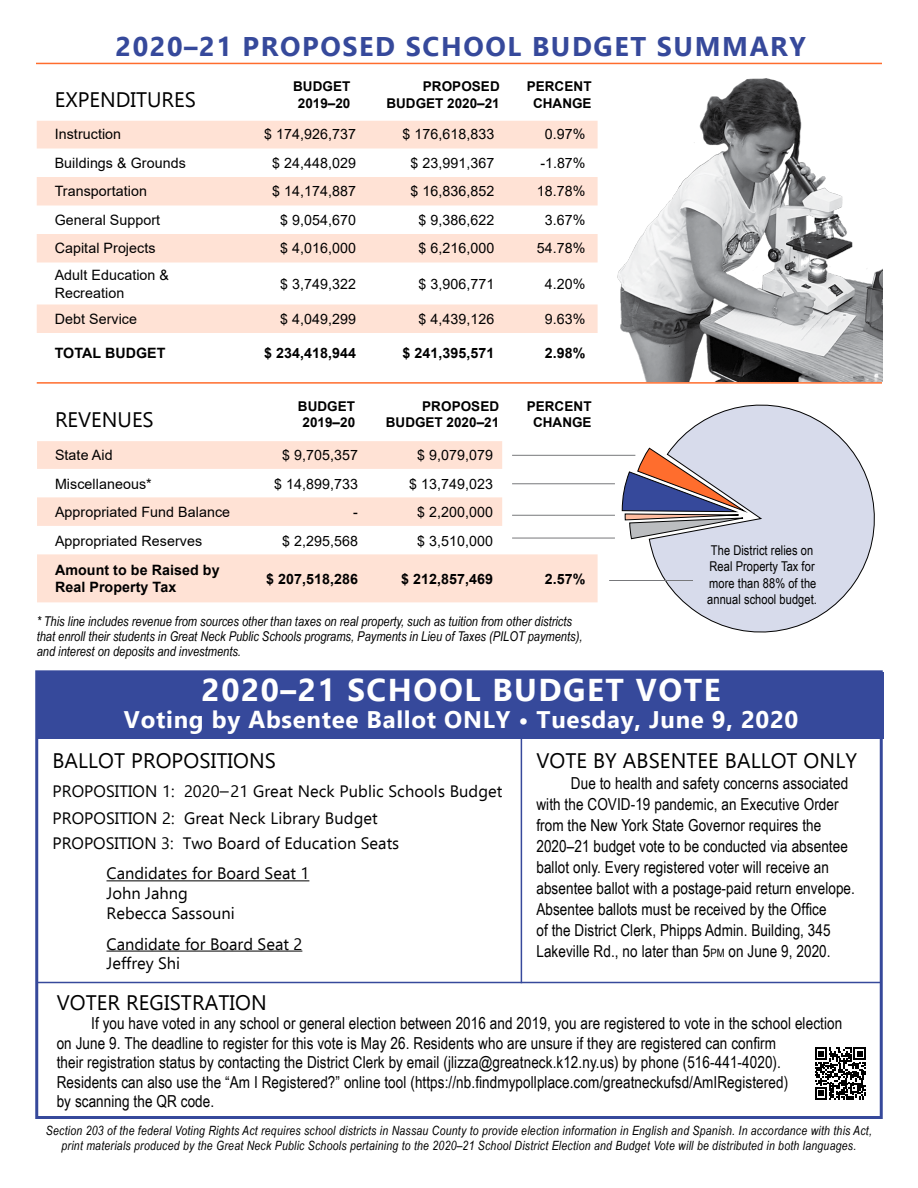
<style>
.page{position:relative;width:918px;height:1188px;background:#fff}
.page>*{position:absolute;margin:0;border:0;box-sizing:border-box;transform-origin:0 0}
.t1{font:700 31.5px "Ebrima";letter-spacing:.05em;color:#fff}
.t2{font:700 27px "Ebrima";letter-spacing:.06em;color:#36499b}
.t3{font:700 24px "Ebrima";letter-spacing:.03em;color:#fff}
.t4{font:21px "Ebrima";letter-spacing:.005em;color:#000}
.t5{font:16.5px/21px "Arial Narrow";letter-spacing:.005em;color:#000}
.t6{font:16.5px/19.8px "Ebrima";color:#000}
.t7{font:14.25px/17.1px "Arial";letter-spacing:.005em;color:#000}
.t8{font:700 14.25px/17.1px "Arial";letter-spacing:.005em;color:#000}
.t9{font:italic 13.5px/15px "Arial Narrow";color:#000}
.t10{font:700 13.5px/16.2px "Arial";letter-spacing:.005em;color:#000;text-align:center}
.t11{font:13.5px/16.2px "Arial Narrow";letter-spacing:.005em;color:#000}
.t12{font:italic 12.75px/15px "Arial Narrow";letter-spacing:.02em;color:#000;text-align:center}
.s1{font-size:18px}
.s2{font-size:11.55px}
.s3{font-style:normal}
</style>
<div class="page">
<svg style="left:37px;top:121px;width:561px;height:212px;fill:#ffe2d5"></svg>
<div style="left:37px;top:673px;width:846px;height:66px;background:#36499b"></div>
<hr style="left:106px;top:880px;width:203px;height:1px;background:#000">
<hr style="left:106px;top:951px;width:196px;height:1px;background:#000">
<hr style="left:36px;top:63px;width:846px;height:1px;background:#ff6d2d">
<img style="left:617px;top:78px;width:266px;height:304px">
<div style="left:35px;top:670px;width:848px;height:449px;border:3px solid #36499b"></div>
<hr style="left:38px;top:982px;width:844px;height:1px;background:#36499b">
<hr style="left:521px;top:734px;width:1px;height:249px;background:#36499b">
<svg style="left:815px;top:1048px;width:51px;height:52px"></svg>
<svg style="left:37px;top:441px;width:561px;height:161px;fill:#ffe2d5"></svg>
<svg style="left:622px;top:448px;width:27px;height:91px"></svg>
<svg style="left:649px;top:404px;width:226px;height:229px"></svg>
<hr style="left:609px;top:580px;width:84px;height:1px;background:#77787b">
<hr style="left:512px;top:538px;width:103px;height:1px;background:#77787b">
<hr style="left:512px;top:515px;width:103px;height:1px;background:#77787b">
<hr style="left:512px;top:483px;width:103px;height:1px;background:#77787b">
<hr style="left:512px;top:455px;width:123px;height:1px;background:#77787b">
<hr style="left:37px;top:382px;width:845px;height:2px;background:#ff6d2d">
<h2 class="t2" style="left:116px;top:25px;width:692px">2020–21 PROPOSED SCHOOL BUDGET SUMMARY</h2>
<p class="t4" style="left:55px;top:84px;width:143px">EXPENDITURES</p>
<p class="t10" style="left:293px;top:79px;width:59px">BUDGET<br>2019–20</p>
<p class="t10" style="left:386px;top:79px;width:115px;text-align:right">PROPOSED<br>BUDGET 2020–21</p>
<p class="t10" style="left:527px;top:79px;width:66px">PERCENT<br>CHANGE</p>
<p class="t7" style="left:55px;top:126px;width:68px">Instruction</p>
<p class="t7" style="left:264px;top:126px;width:93px">$ 174,926,737</p>
<p class="t7" style="left:402px;top:126px;width:93px">$ 176,618,833</p>
<p class="t7" style="left:545px;top:126px;width:42px">0.97%</p>
<p class="t7" style="left:55px;top:155px;width:133px">Buildings &amp; Grounds</p>
<p class="t7" style="left:272px;top:155px;width:85px">$ 24,448,029</p>
<p class="t7" style="left:410px;top:155px;width:85px">$ 23,991,367</p>
<p class="t7" style="left:540px;top:155px;width:47px">-1.87%</p>
<p class="t7" style="left:55px;top:183px;width:94px">Transportation</p>
<p class="t7" style="left:272px;top:183px;width:85px">$ 14,174,887</p>
<p class="t7" style="left:410px;top:183px;width:85px">$ 16,836,852</p>
<p class="t7" style="left:537px;top:183px;width:50px">18.78%</p>
<p class="t7" style="left:55px;top:212px;width:107px">General Support</p>
<p class="t7" style="left:280px;top:212px;width:77px">$ 9,054,670</p>
<p class="t7" style="left:418px;top:212px;width:77px">$ 9,386,622</p>
<p class="t7" style="left:545px;top:212px;width:42px">3.67%</p>
<p class="t7" style="left:55px;top:240px;width:102px">Capital Projects</p>
<p class="t7" style="left:280px;top:240px;width:77px">$ 4,016,000</p>
<p class="t7" style="left:418px;top:240px;width:77px">$ 6,216,000</p>
<p class="t7" style="left:537px;top:240px;width:50px">54.78%</p>
<p class="t7" style="left:55px;top:267px;width:116px">Adult Education &amp;<br>Recreation</p>
<p class="t7" style="left:280px;top:275px;width:77px">$ 3,749,322</p>
<p class="t7" style="left:418px;top:275px;width:77px">$ 3,906,771</p>
<p class="t7" style="left:545px;top:275px;width:42px">4.20%</p>
<p class="t7" style="left:55px;top:310px;width:84px">Debt Service</p>
<p class="t7" style="left:280px;top:310px;width:77px">$ 4,049,299</p>
<p class="t7" style="left:418px;top:310px;width:77px">$ 4,439,126</p>
<p class="t7" style="left:545px;top:310px;width:42px">9.63%</p>
<p class="t8" style="left:55px;top:345px;width:112px">TOTAL BUDGET</p>
<p class="t8" style="left:264px;top:345px;width:93px">$ 234,418,944</p>
<p class="t8" style="left:402px;top:345px;width:93px">$ 241,395,571</p>
<p class="t8" style="left:545px;top:345px;width:42px">2.98%</p>
<p class="t4" style="left:55px;top:404px;width:100px">REVENUES</p>
<p class="t10" style="left:298px;top:398px;width:59px">BUDGET<br>2019–20</p>
<p class="t10" style="left:386px;top:398px;width:115px;text-align:right">PROPOSED<br>BUDGET 2020–21</p>
<p class="t10" style="left:527px;top:398px;width:66px">PERCENT<br>CHANGE</p>
<p class="t7" style="left:55px;top:446px;width:59px">State Aid</p>
<p class="t7" style="left:282px;top:446px;width:77px">$ 9,705,357</p>
<p class="t7" style="left:417px;top:446px;width:77px">$ 9,079,079</p>
<p class="t7" style="left:55px;top:475px;width:98px">Miscellaneous*</p>
<p class="t7" style="left:274px;top:475px;width:85px">$ 14,899,733</p>
<p class="t7" style="left:409px;top:475px;width:85px">$ 13,749,023</p>
<p class="t7" style="left:55px;top:503px;width:177px">Appropriated Fund Balance</p>
<p class="t7" style="left:353px;top:503px;width:6px">-</p>
<p class="t7" style="left:417px;top:503px;width:77px">$ 2,200,000</p>
<p class="t7" style="left:55px;top:532px;width:149px">Appropriated Reserves</p>
<p class="t7" style="left:282px;top:532px;width:77px">$ 2,295,568</p>
<p class="t7" style="left:417px;top:532px;width:77px">$ 3,510,000</p>
<p class="t8" style="left:55px;top:562px;width:166px">Amount to be Raised by<br>Real Property Tax</p>
<p class="t8" style="left:266px;top:570px;width:93px">$ 207,518,286</p>
<p class="t8" style="left:401px;top:570px;width:93px">$ 212,857,469</p>
<p class="t8" style="left:545px;top:570px;width:42px">2.57%</p>
<p class="t9" style="left:37px;top:613px;width:547px">* This line includes revenue from sources other than taxes on real property, such as tuition from other districts that enroll their students in Great Neck Public Schools programs, Payments in Lieu of Taxes (PILOT payments), and interest on deposits and investments.</p>
<p class="t11" style="left:707px;top:542px;width:111px">The District relies on<br>Real Property Tax for more than 88% of the annual school budget.</p>
<h1 class="t1" style="left:202px;top:665px;width:521px">2020–21 SCHOOL BUDGET VOTE</h1>
<h3 class="t3" style="left:124px;top:701px;width:676px">Voting by Absentee Ballot ONLY • Tuesday, June 9, 2020</h3>
<p class="t4" style="left:52px;top:745px;width:225px">BALLOT PROPOSITIONS</p>
<p class="t6" style="left:52px;top:777px;width:452px;line-height:27px">PROPOSITION 1: 2020<span class="s1">–</span>21 Great Neck Public Schools Budget<br>PROPOSITION 2: Great Neck Library Budget</p>
<p class="t6" style="left:107px;top:827px;width:294px;line-height:30.6px;text-indent:-54px">PROPOSITION 3: Two Board of Education Seats<br>Candidates for Board Seat 1</p>
<p class="t6" style="left:107px;top:883px;width:130px">John Jahng<br>Rebecca Sassouni</p>
<p class="t6" style="left:107px;top:933px;width:197px">Candidate for Board Seat 2<br>Jeffrey Shi</p>
<p class="t4" style="left:536px;top:745px;width:322px">VOTE BY ABSENTEE BALLOT ONLY</p>
<p class="t5" style="left:536px;top:772px;width:320px;text-indent:35px">Due to health and safety concerns associated with the COVID-19 pandemic, an Executive Order from the New York State Governor requires the 2020–21 budget vote to be conducted via absentee ballot only. Every registered voter will receive an absentee ballot with a postage-paid return envelope.<br>Absentee ballots must be received by the Office<br>of the District Clerk, Phipps Admin. Building, 345<br>Lakeville Rd., no later than 5<span class="s2">pm</span> on June 9, 2020.</p>
<p class="t4" style="left:57px;top:987px;width:212px">VOTER REGISTRATION</p>
<p class="t5" style="left:57px;top:1013px;width:787px;line-height:19.5px;text-indent:35px">If you have voted in any school or general election between 2016 and 2019, you are registered to vote in the school election on June 9. The deadline to register for this vote is May 26. Residents who are unsure if they are registered can confirm<br>their registration status by contacting the District Clerk by email (jlizza@greatneck.k12.ny.us) by phone (516-441-4020).<br>Residents can also use the “Am I Registered?” online tool (https://nb.findmypollplace.com/greatneckufsd/AmIRegistered)<br>by scanning the QR code.</p>
<p class="t12" style="left:46px;top:1123px;width:828px">Section 203 of the federal Voting Rights Act requires school districts in Nassau County to provide election information in English and Spanish. In accordance with this Act, print materials produced by the Great Neck Public Schools pertaining to the 2020<span class="s3">–</span>21 School District Election and Budget Vote will be distributed in both languages.</p>
</div>
